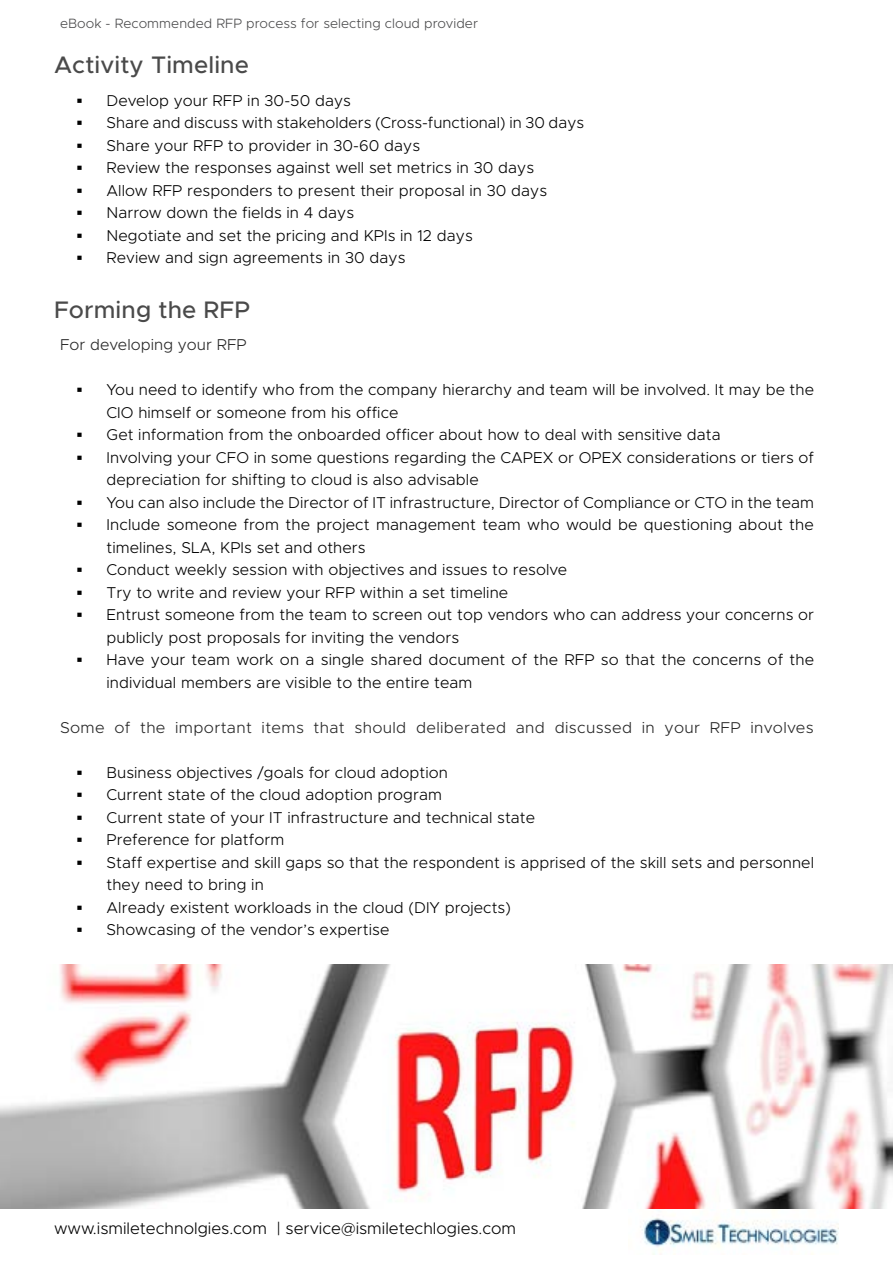
<style>
.page{position:relative;width:893px;height:1263px;background:#fff}
.page>*{position:absolute;margin:0;border:0;box-sizing:border-box;transform-origin:0 0}
.t1{font:500 24px "Metropolis";letter-spacing:.005em;color:#4a4a4a}
.t2{font:300 16.5px "Metropolis";color:#000}
.t3{font:300 15.75px/22.5px "Metropolis";letter-spacing:.005em;color:#000}
.t4{font:300 15.75px "Metropolis";letter-spacing:.02em;color:#262626}
.t5{font:300 13.5px "Metropolis";letter-spacing:.005em;color:#4a4a4b}
.s1{font-family:"Times New Roman";font-weight:700}
</style>
<div class="page">
<img style="left:640px;top:1209px;width:199px;height:45px">
<img style="left:0;top:965px;width:893px;height:244px">
<p class="t5" style="left:60px;top:15px;width:420px">eBook - Recommended RFP process for selecting cloud provider</p>
<h1 class="t1" style="left:54px;top:50px;width:197px">Activity Timeline</h1>
<p class="t3" style="left:77px;top:89px;width:276px"><span class="s1">▪</span> Develop your RFP in 30-50 days</p>
<p class="t3" style="left:77px;top:111px;width:509px"><span class="s1">▪</span> Share and discuss with stakeholders (Cross-functional) in 30 days</p>
<p class="t3" style="left:77px;top:134px;width:345px"><span class="s1">▪</span> Share your RFP to provider in 30-60 days</p>
<p class="t3" style="left:77px;top:156px;width:459px"><span class="s1">▪</span> Review the responses against well set metrics in 30 days</p>
<p class="t3" style="left:77px;top:179px;width:472px"><span class="s1">▪</span> Allow RFP responders to present their proposal in 30 days</p>
<p class="t3" style="left:77px;top:201px;width:279px"><span class="s1">▪</span> Narrow down the fields in 4 days</p>
<p class="t3" style="left:77px;top:224px;width:398px"><span class="s1">▪</span> Negotiate and set the pricing and KPIs in 12 days</p>
<p class="t3" style="left:77px;top:246px;width:330px"><span class="s1">▪</span> Review and sign agreements in 30 days</p>
<h1 class="t1" style="left:54px;top:295px;width:198px">Forming the RFP</h1>
<p class="t4" style="left:60px;top:335px;width:188px">For developing your RFP</p>
<p class="t3" style="left:107px;top:379px;width:709px;text-indent:-30px"><span class="s1">▪</span> You need to identify who from the company hierarchy and team will be involved. It may be the<br>CIO himself or someone from his office</p>
<p class="t3" style="left:77px;top:424px;width:645px"><span class="s1">▪</span> Get information from the onboarded officer about how to deal with sensitive data</p>
<p class="t3" style="left:107px;top:446px;width:709px;text-indent:-30px"><span class="s1">▪</span> Involving your CFO in some questions regarding the CAPEX or OPEX considerations or tiers of depreciation for shifting to cloud is also advisable</p>
<p class="t3" style="left:77px;top:491px;width:739px"><span class="s1">▪</span> You can also include the Director of IT infrastructure, Director of Compliance or CTO in the team</p>
<p class="t3" style="left:106px;top:514px;width:709px;text-indent:-30px"><span class="s1">▪</span> Include someone from the project management team who would be questioning about the timelines, SLA, KPIs set and others</p>
<p class="t3" style="left:77px;top:559px;width:492px"><span class="s1">▪</span> Conduct weekly session with objectives and issues to resolve</p>
<p class="t3" style="left:77px;top:581px;width:433px"><span class="s1">▪</span> Try to write and review your RFP within a set timeline</p>
<p class="t3" style="left:107px;top:604px;width:709px;text-indent:-30px"><span class="s1">▪</span> Entrust someone from the team to screen out top vendors who can address your concerns or publicly post proposals for inviting the vendors</p>
<p class="t3" style="left:106px;top:649px;width:709px;text-indent:-30px"><span class="s1">▪</span> Have your team work on a single shared document of the RFP so that the concerns of the individual members are visible to the entire team</p>
<p class="t4" style="left:60px;top:718px;width:755px">Some of the important items that should deliberated and discussed in your RFP involves</p>
<p class="t3" style="left:77px;top:761px;width:373px"><span class="s1">▪</span> Business objectives /goals for cloud adoption</p>
<p class="t3" style="left:77px;top:784px;width:367px"><span class="s1">▪</span> Current state of the cloud adoption program</p>
<p class="t3" style="left:77px;top:806px;width:460px"><span class="s1">▪</span> Current state of your IT infrastructure and technical state</p>
<p class="t3" style="left:77px;top:829px;width:209px"><span class="s1">▪</span> Preference for platform</p>
<p class="t3" style="left:107px;top:851px;width:709px;text-indent:-30px"><span class="s1">▪</span> Staff expertise and skill gaps so that the respondent is apprised of the skill sets and personnel they need to bring in</p>
<p class="t3" style="left:77px;top:896px;width:436px"><span class="s1">▪</span> Already existent workloads in the cloud (DIY projects)</p>
<p class="t3" style="left:77px;top:919px;width:314px"><span class="s1">▪</span> Showcasing of the vendor’s expertise</p>
<p class="t2" style="left:54px;top:1218px;width:464px">www.ismiletechnolgies.com | service@ismiletechlogies.com</p>
</div>
